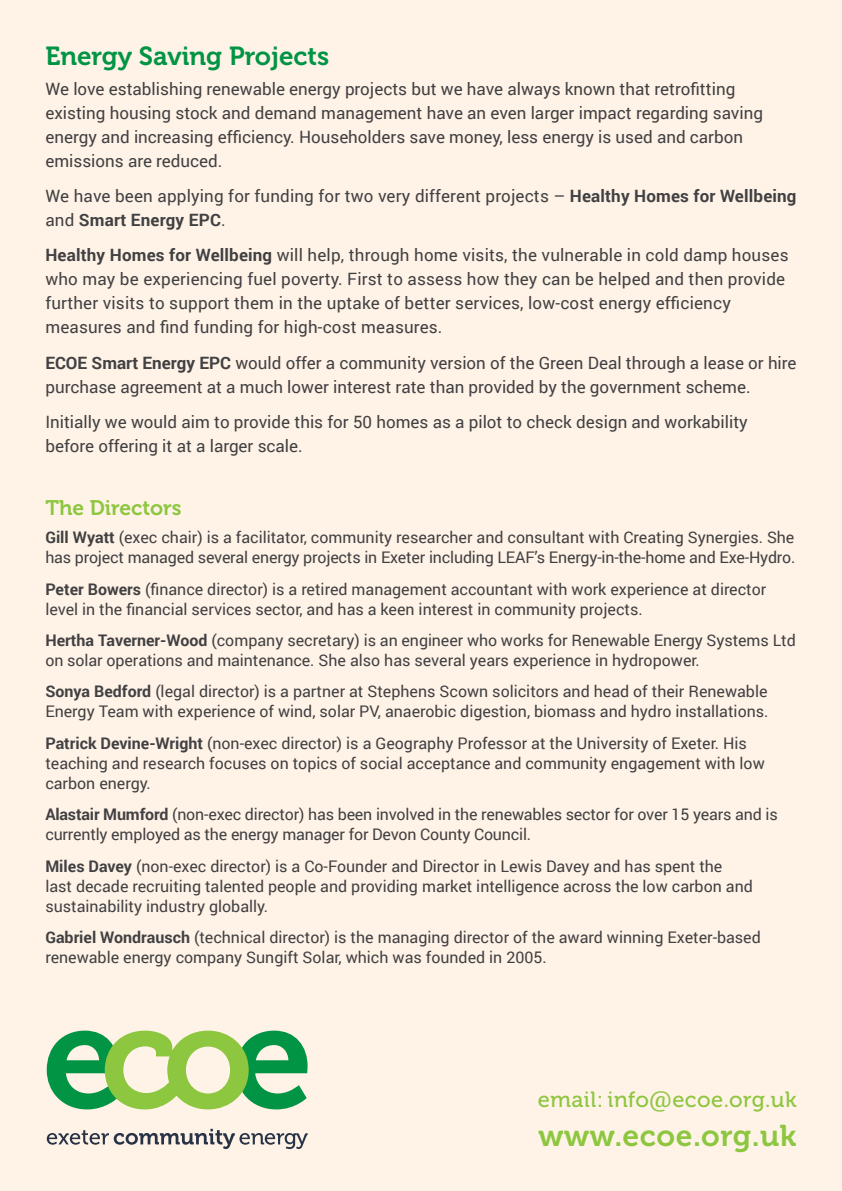
<style>
.page{position:relative;width:842px;height:1191px;background:#fff3e7}
.page>*{position:absolute;margin:0;border:0;box-sizing:border-box;transform-origin:0 0}
.t1{font:30px "Museo 700";letter-spacing:.02em;color:#8dc63f}
.t2{font:26px "Museo 700";color:#009444}
.t3{font:22px "Museo 500";letter-spacing:.02em;color:#8dc63f}
.t4{font:21px "Museo 700";color:#8dc63f}
.t5{font:17px/24px "Roboto";color:#414042}
.t6{font:16px/20px "Roboto";color:#414042}
.s1{font-weight:700}
.s2{font-family:"Roboto Slab"}
</style>
<div class="page">
<svg style="left:47px;top:1030px;width:261px;height:79px"></svg>
<svg style="left:47px;top:1128px;width:261px;height:21px"></svg>
<h2 class="t2" style="left:45px;top:41px;width:285px">Energy Saving Projects</h2>
<p class="t5" style="left:45px;top:76px;width:719px">We love establishing renewable energy projects but we have always known that retrofitting existing housing stock and demand management have an even larger impact regarding saving energy and increasing efficiency. Householders save money, less energy is used and carbon emissions are reduced.</p>
<p class="t5" style="left:45px;top:183px;width:753px">We have been applying for funding for two very different projects – <span class="s1">Healthy Homes for Wellbeing </span>and <span class="s1">Smart Energy EPC</span>.</p>
<p class="t5" style="left:45px;top:243px;width:745px"><span class="s1">Healthy Homes for Wellbeing</span> will help, through home visits, the vulnerable in cold damp houses who may be experiencing fuel poverty. First to assess how they can be helped and then provide further visits to support them in the uptake of better services, low-cost energy efficiency measures and find funding for high-cost measures.</p>
<p class="t5" style="left:45px;top:350px;width:753px"><span class="s1">ECOE Smart Energy EPC</span> would offer a community version of the Green Deal through a lease or hire purchase agreement at a much lower interest rate than provided by the government scheme.</p>
<p class="t5" style="left:45px;top:409px;width:704px">Initially we would aim to provide this for 50 homes as a pilot to check design and workability before offering it at a larger scale.</p>
<h3 class="t4" style="left:45px;top:496px;width:138px">The Directors</h3>
<p class="t6" style="left:45px;top:527px;width:751px"><span class="s1">Gill Wyatt</span> (exec chair) is a facilitator, community researcher and consultant with Creating Synergies. She has project managed several energy projects in Exeter including LEAF’s Energy-in-the-home and Exe-Hydro.</p>
<p class="t6" style="left:45px;top:578px;width:722px"><span class="s1">Peter Bowers</span> (finance director) is a retired management accountant with work experience at director level in the financial services sector, and has a keen interest in community projects.</p>
<p class="t6" style="left:45px;top:630px;width:752px"><span class="s1">Hertha Taverner-Wood</span> (company secretary) is an engineer who works for Renewable Energy Systems Ltd on solar operations and maintenance. She also has several years experience in hydropower.</p>
<p class="t6" style="left:45px;top:681px;width:725px"><span class="s1">Sonya Bedford</span> (legal director) is a partner at Stephens Scown solicitors and head of their Renewable<br>Energy Team with experience of wind, solar PV, anaerobic digestion, biomass and hydro installations.</p>
<p class="t6" style="left:45px;top:732px;width:721px"><span class="s1">Patrick Devine-Wright</span> (non-exec director) is a Geography Professor at the University of Exeter. His teaching and research focuses on topics of social acceptance and community engagement with low carbon energy.</p>
<p class="t6" style="left:45px;top:804px;width:734px"><span class="s1">Alastair Mumford</span> (non-exec director) has been involved in the renewables sector for over 15 years and is currently employed as the energy manager for Devon County Council.</p>
<p class="t6" style="left:45px;top:855px;width:709px"><span class="s1">Miles Davey</span> (non-exec director) is a Co-Founder and Director in Lewis Davey and has spent the last decade recruiting talented people and providing market intelligence across the low carbon and sustainability industry globally.</p>
<p class="t6" style="left:45px;top:926px;width:717px"><span class="s1">Gabriel Wondrausch</span> (technical director) is the managing director of the award winning Exeter-based renewable energy company Sungift Solar, which was founded in 2005.</p>
<h3 class="t3" style="left:538px;top:1087px;width:260px">email: info<span class="s2">@</span>ecoe.org.uk</h3>
<h1 class="t1" style="left:539px;top:1119px;width:259px">www.ecoe.org.uk</h1>
</div>
